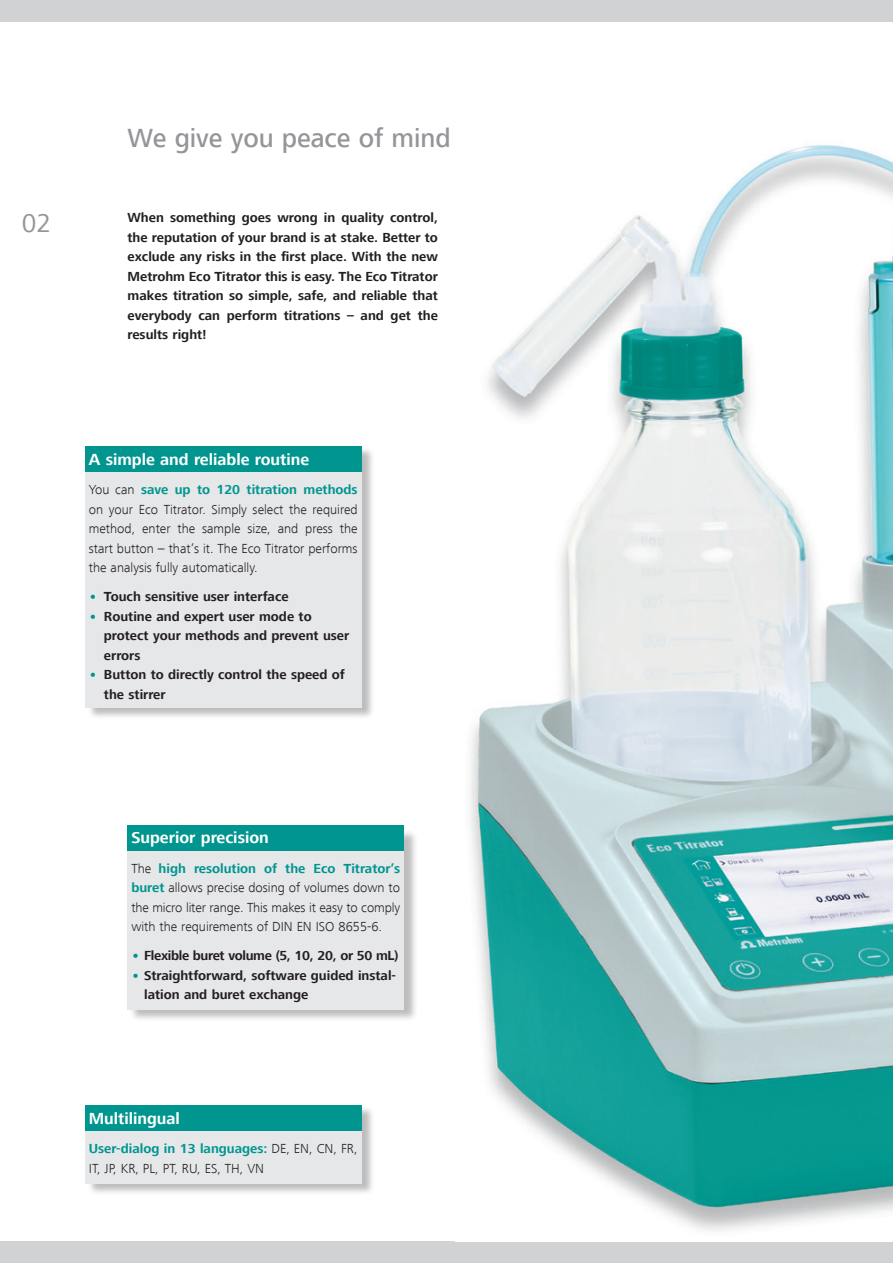
<style>
.page{position:relative;width:893px;height:1263px;background:#fff}
.page>*{position:absolute;margin:0;border:0;box-sizing:border-box;transform-origin:0 0}
.t1{font:500 27px "Frutiger Next LT";letter-spacing:-.005em;color:#939598}
.t2{font:27px "Frutiger Next LT";color:#939598}
.t3{font:700 16.5px "Frutiger Next LT";color:#fff}
.t4{font:700 13.5px/19.5px "Frutiger Next LT";color:#231f20}
.t5{font:300 13.5px/19.5px "Frutiger Next LT";color:#231f20;text-align:justify}
.t6{font:700 13.5px "Frutiger Next LT";letter-spacing:-.025em;color:#231f20}
.s1{font-weight:700;color:#00968f}
.s2{font-weight:800;color:#00968f}
</style>
<div class="page">
<div style="left:0;top:1242px;width:893px;height:21px;background:#d1d2d4"></div>
<div style="left:0;top:0;width:893px;height:21px;background:#d1d2d4"></div>
<img style="left:470px;top:145px;width:423px;height:1086px">
<div style="left:87px;top:446px;width:288px;height:273px;background:#231f20;opacity:.3"></div>
<div style="left:85px;top:446px;width:276px;height:262px;background:#e6e7e9"></div>
<div style="left:129px;top:828px;width:289px;height:194px;background:#231f20;opacity:.3"></div>
<div style="left:128px;top:829px;width:276px;height:181px;background:#e6e7e9"></div>
<div style="left:128px;top:825px;width:276px;height:25px;background:#00968f"></div>
<div style="left:85px;top:446px;width:276px;height:26px;background:#00968f"></div>
<div style="left:87px;top:1105px;width:288px;height:90px;background:#231f20;opacity:.3"></div>
<div style="left:85px;top:1106px;width:276px;height:77px;background:#e6e7e9"></div>
<div style="left:85px;top:1106px;width:276px;height:25px;background:#00968f"></div>
<h1 class="t2" style="left:22px;top:208px;width:31px">02</h1>
<h1 class="t1" style="left:128px;top:123px;width:325px">We give you peace of mind</h1>
<p class="t4" style="left:128px;top:208px;width:312px;text-align:justify">When something goes wrong in quality control, the reputation of your brand is at stake. Better to exclude any risks in the first place. With the new Metrohm Eco Titrator this is easy. The Eco Titrator makes titration so simple, safe, and reliable that everybody can perform titrations – and get the results right!</p>
<p class="t3" style="left:89px;top:450px;width:222px">A simple and reliable routine</p>
<p class="t5" style="left:89px;top:480px;width:270px">You can <span class="s1">save up to 120 titration methods </span>on your Eco Titrator. Simply select the required method, enter the sample size, and press the start button – that’s it. The Eco Titrator performs the analysis fully automatically.</p>
<p class="t4" style="left:89px;top:587px;width:201px"><span class="s2">•</span> Touch sensitive user interface</p>
<p class="t4" style="left:104px;top:606px;width:247px;text-indent:-15px"><span class="s2">•</span> Routine and expert user mode to protect your methods and prevent user errors</p>
<p class="t4" style="left:104px;top:665px;width:242px;text-indent:-15px"><span class="s2">•</span> Button to directly control the speed of the stirrer</p>
<p class="t3" style="left:131px;top:828px;width:139px">Superior precision</p>
<p class="t5" style="left:131px;top:858px;width:270px">The <span class="s1">high resolution of the Eco Titrator’s buret</span> allows precise dosing of volumes down to the micro liter range. This makes it easy to comply with the requirements of DIN EN ISO 8655-6.</p>
<p class="t6" style="left:131px;top:948px;width:269px"><span class="s2">•</span> Flexible buret volume (5, 10, 20, or 50 mL)</p>
<p class="t4" style="left:144px;top:965px;width:253px;text-indent:-13px"><span class="s2">•</span> Straightforward, software guided instal&shy;lation and buret exchange</p>
<p class="t3" style="left:89px;top:1109px;width:93px">Multilingual</p>
<p class="t5" style="left:89px;top:1139px;width:270px"><span class="s1">User-dialog in 13 languages:</span> DE, EN, CN, FR,<br>IT, JP, KR, PL, PT, RU, ES, TH, VN</p>
</div>
